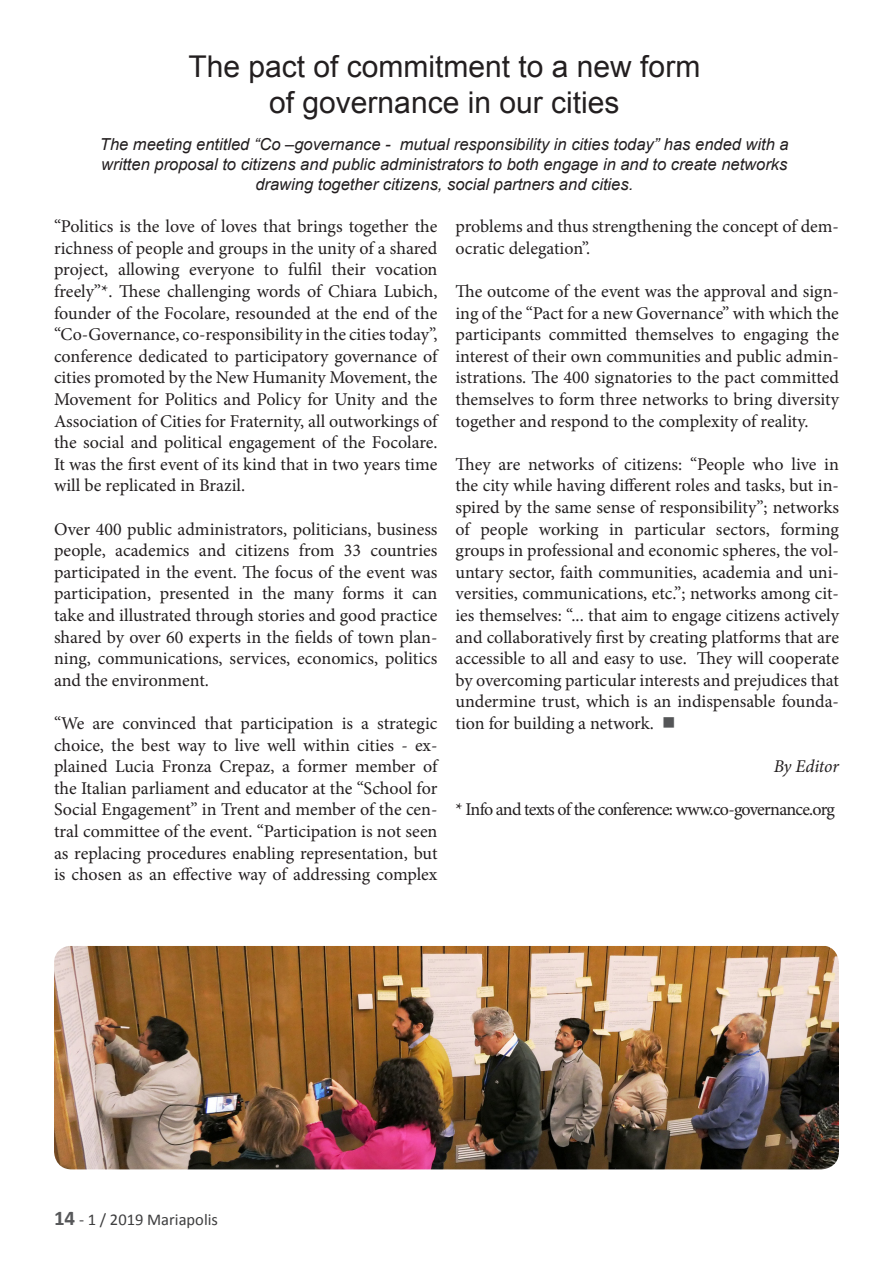
<style>
.page{position:relative;width:893px;height:1263px;background:#fff}
.page>*{position:absolute;margin:0;border:0;box-sizing:border-box;transform-origin:0 0}
.t1{font:30px/36px "Arial";color:#231f20;text-align:center}
.t2{font:18px/21.6px "Minion Pro";letter-spacing:-.005em;color:#231f20;text-align:justify}
.t3{font:18px "Minion Pro";letter-spacing:-.045em;color:#231f20}
.t4{font:italic 18px "Minion Pro";letter-spacing:-.01em;color:#231f20}
.t5{font:italic 16.5px/19.8px "Arial";color:#231f20;text-align:center}
.t6{font:16.5px "Calibri";color:#3e3e3f}
.s1{color:#545557}
.s2{font-weight:700;font-size:21px;color:#57585a}
</style>
<div class="page">
<img style="left:54px;top:946px;width:785px;height:223px">
<h1 class="t1" style="left:188px;top:49px;width:513px">The pact of commitment to a new form of governance in our cities</h1>
<p class="t5" style="left:100px;top:134px;width:690px">The meeting entitled “Co –governance - mutual responsibility in cities today” has ended with a written proposal to citizens and public administrators to both engage in and to create networks drawing together citizens, social partners and cities.</p>
<p class="t2" style="left:54px;top:216px;width:385px">“Politics is the love of loves that brings together the richness of people and groups in the unity of a shared project, allowing everyone to fulfil their vocation freely”*. These challenging words of Chiara Lubich, founder of the Focolare, resounded at the end of the “Co-Governance, co-responsibility in the cities today”, conference dedicated to participatory governance of cities promoted by the New Humanity Movement, the Movement for Politics and Policy for Unity and the Association of Cities for Fraternity, all outworkings of the social and political engagement of the Focolare.<br>It was the first event of its kind that in two years time will be replicated in Brazil.</p>
<p class="t2" style="left:54px;top:518px;width:385px">Over 400 public administrators, politicians, business people, academics and citizens from 33 countries participated in the event. The focus of the event was participation, presented in the many forms it can take and illustrated through stories and good practice shared by over 60 experts in the fields of town plan&shy;ning, communications, services, economics, politics and the environment.</p>
<p class="t2" style="left:54px;top:712px;width:385px">“We are convinced that participation is a strategic choice, the best way to live well within cities - ex&shy;plained Lucia Fronza Crepaz, a former member of the Italian parliament and educator at the “School for Social Engagement” in Trent and member of the cen&shy;tral committee of the event. “Participation is not seen as replacing procedures enabling representation, but is chosen as an effective way of addressing complex</p>
<p class="t2" style="left:455px;top:216px;width:385px">problems and thus strengthening the concept of dem&shy;ocratic delegation”.</p>
<p class="t2" style="left:455px;top:280px;width:385px">The outcome of the event was the approval and sign&shy;ing of the “Pact for a new Governance” with which the participants committed themselves to engaging the interest of their own communities and public admin&shy;istrations. The 400 signatories to the pact committed themselves to form three networks to bring diversity together and respond to the complexity of reality.</p>
<p class="t2" style="left:455px;top:453px;width:385px">They are networks of citizens: “People who live in the city while having different roles and tasks, but in&shy;spired by the same sense of responsibility”; networks of people working in particular sectors, forming groups in professional and economic spheres, the vol&shy;untary sector, faith communities, academia and uni&shy;versities, communications, etc.”; networks among cit&shy;ies themselves: “... that aim to engage citizens actively and collaboratively first by creating platforms that are accessible to all and easy to use. They will cooperate by overcoming particular interests and prejudices that undermine trust, which is an indispensable founda&shy;tion for building a network. <span class="s1">■</span></p>
<p class="t4" style="left:774px;top:754px;width:67px">By Editor</p>
<p class="t3" style="left:455px;top:797px;width:381px">* Info and texts of the conference: www.co-governance.org</p>
<p class="t6" style="left:54px;top:1209px;width:165px"><span class="s2">14</span> - 1 / 2019 Mariapolis</p>
</div>
